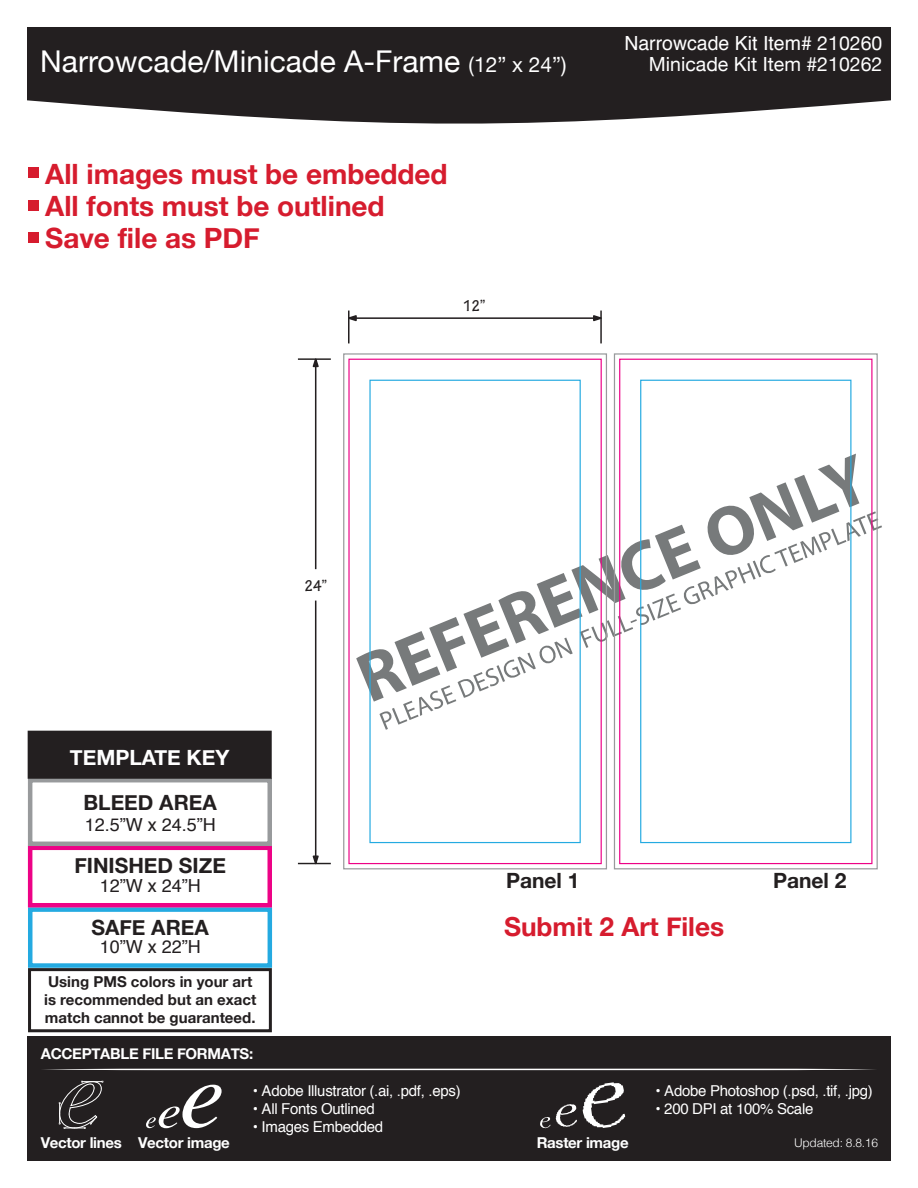
<style>
.page{position:relative;width:918px;height:1188px;background:#fff}
.page>*{position:absolute;margin:0;border:0;box-sizing:border-box;transform-origin:0 0}
.t1{font:30px "Helvetica Neue";color:#fff}
.t2{font:700 27.9px/32.1px "Helvetica Neue";color:#d61c2e}
.t3{font:700 26.25px "Helvetica Neue";color:#d61c2e}
.t4{font:700 21px "Helvetica Neue";color:#231f20}
.t5{font:700 21px "Helvetica Neue";color:#fff}
.t6{font:19.5px "Helvetica";color:#fff}
.t7{font:19.5px "Helvetica Neue";color:#fff}
.t8{font:18px "Helvetica";color:#231f20}
.t9{font:700 condensed 16.8px "Tekton Pro";color:#231f20}
.t10{font:15px "Helvetica";letter-spacing:-.02em;color:#fff}
.t11{font:700 15px/18px "Helvetica Neue";color:#231f20}
.t12{font:700 15px "Helvetica Neue";letter-spacing:-.02em;color:#fff}
.t13{font:300 12px "Helvetica";letter-spacing:-.02em;color:#fff}
.s1{font-size:21px}
.s2{font-family:"Helvetica Neue"}
</style>
<div class="page">
<hr style="left:348px;top:311px;width:2px;height:32px;background:#231f20">
<hr style="left:600px;top:311px;width:2px;height:32px;background:#231f20">
<hr style="left:349px;top:317px;width:252px;height:2px;background:#231f20">
<svg style="left:349px;top:314px;width:9px;height:8px"></svg>
<svg style="left:592px;top:314px;width:10px;height:9px"></svg>
<hr style="left:298px;top:358px;width:33px;height:2px;background:#231f20">
<hr style="left:298px;top:863px;width:33px;height:1px;background:#231f20">
<hr style="left:315px;top:359px;width:1px;height:210px;background:#231f20">
<hr style="left:315px;top:601px;width:1px;height:263px;background:#231f20">
<svg style="left:312px;top:358px;width:8px;height:10px"></svg>
<svg style="left:311px;top:854px;width:9px;height:11px"></svg>
<div style="left:27px;top:1037px;width:864px;height:124px;background:#231f20"></div>
<svg style="left:43px;top:1069px;width:832px;height:1px"></svg>
<svg style="left:58px;top:1080px;width:46px;height:49px"></svg>
<svg style="left:146px;top:1085px;width:76px;height:43px"></svg>
<svg style="left:556px;top:1082px;width:69px;height:46px"></svg>
<svg style="left:540px;top:1117px;width:10px;height:11px"></svg>
<svg style="left:27px;top:27px;width:864px;height:97px;background:#373434"></svg>
<div style="left:28px;top:968px;width:244px;height:64px;border:3px solid #231f20"></div>
<div style="left:28px;top:907px;width:244px;height:61px;border:4px solid #24aae1"></div>
<div style="left:28px;top:846px;width:244px;height:61px;border:4px solid #ed0286"></div>
<div style="left:28px;top:778px;width:244px;height:68px;border:4px solid #989a9c"></div>
<div style="left:28px;top:731px;width:244px;height:48px;background:#231f20;border:3px solid #231f20"></div>
<div style="left:28px;top:200px;width:11px;height:10px;background:#d61c2e"></div>
<div style="left:28px;top:232px;width:11px;height:11px;background:#d61c2e"></div>
<div style="left:28px;top:167px;width:11px;height:11px;background:#d61c2e"></div>
<svg style="left:356px;top:454px;width:526px;height:276px"></svg>
<div style="left:343px;top:353px;width:264px;height:516px;border:1px solid #989a9c"></div>
<div style="left:348px;top:359px;width:254px;height:505px;border:1px solid #ed0286"></div>
<div style="left:369px;top:380px;width:212px;height:463px;border:1px solid #24aae1"></div>
<div style="left:614px;top:353px;width:264px;height:516px;border:1px solid #989a9c"></div>
<div style="left:619px;top:359px;width:254px;height:505px;border:1px solid #ed0286"></div>
<div style="left:640px;top:380px;width:211px;height:463px;border:1px solid #24aae1"></div>
<h1 class="t1" style="left:40px;top:39px;width:528px">Narrowcade/Minicade A-Frame <span class="s1">(12” x 24”)</span></h1>
<h2 class="t2" style="left:45px;top:159px;width:404px">All images must be embedded<br>All fonts must be outlined<br>Save file as PDF</h2>
<p class="t9" style="left:463px;top:296px;width:24px">12”</p>
<h3 class="t6" style="left:624px;top:28px;width:259px">Narrowcade Kit Item<span class="s2"># 210260</span></h3>
<h3 class="t7" style="left:649px;top:50px;width:235px">Minicade Kit Item #210262</h3>
<h3 class="t5" style="left:70px;top:741px;width:161px">TEMPLATE KEY</h3>
<h3 class="t4" style="left:83px;top:786px;width:135px">BLEED AREA</h3>
<p class="t8" style="left:85px;top:811px;width:133px">12.5”W x 24.5”H</p>
<p class="t9" style="left:304px;top:576px;width:24px">24”</p>
<h3 class="t4" style="left:74px;top:849px;width:153px">FINISHED SIZE</h3>
<p class="t8" style="left:100px;top:871px;width:103px">12”W x 24”H</p>
<h3 class="t4" style="left:91px;top:911px;width:119px">SAFE AREA</h3>
<p class="t8" style="left:100px;top:933px;width:103px">10”W x 22”H</p>
<p class="t11" style="left:44px;top:973px;width:214px">Using PMS colors in your art is recommended but an exact match cannot be guaranteed.</p>
<p class="t12" style="left:41px;top:1042px;width:214px">ACCEPTABLE FILE FORMATS:</p>
<p class="t12" style="left:41px;top:1130px;width:191px">Vector lines Vector image</p>
<p class="t10" style="left:253px;top:1079px;width:209px">• Adobe Illustrator (.ai, .pdf, .eps)</p>
<p class="t10" style="left:253px;top:1097px;width:124px">• All Fonts Outlined</p>
<p class="t10" style="left:253px;top:1115px;width:132px">• Images Embedded</p>
<h3 class="t4" style="left:506px;top:864px;width:75px">Panel 1</h3>
<h3 class="t4" style="left:773px;top:864px;width:75px">Panel 2</h3>
<h3 class="t3" style="left:504px;top:906px;width:222px">Submit 2 Art Files</h3>
<p class="t10" style="left:656px;top:1079px;width:219px">• Adobe Photoshop (.psd, .tif, .jpg)</p>
<p class="t10" style="left:656px;top:1097px;width:159px">• 200 DPI at 100% Scale</p>
<p class="t12" style="left:537px;top:1130px;width:93px">Raster image</p>
<p class="t13" style="left:794px;top:1133px;width:86px">Updated: 8.8.16</p>
</div>
